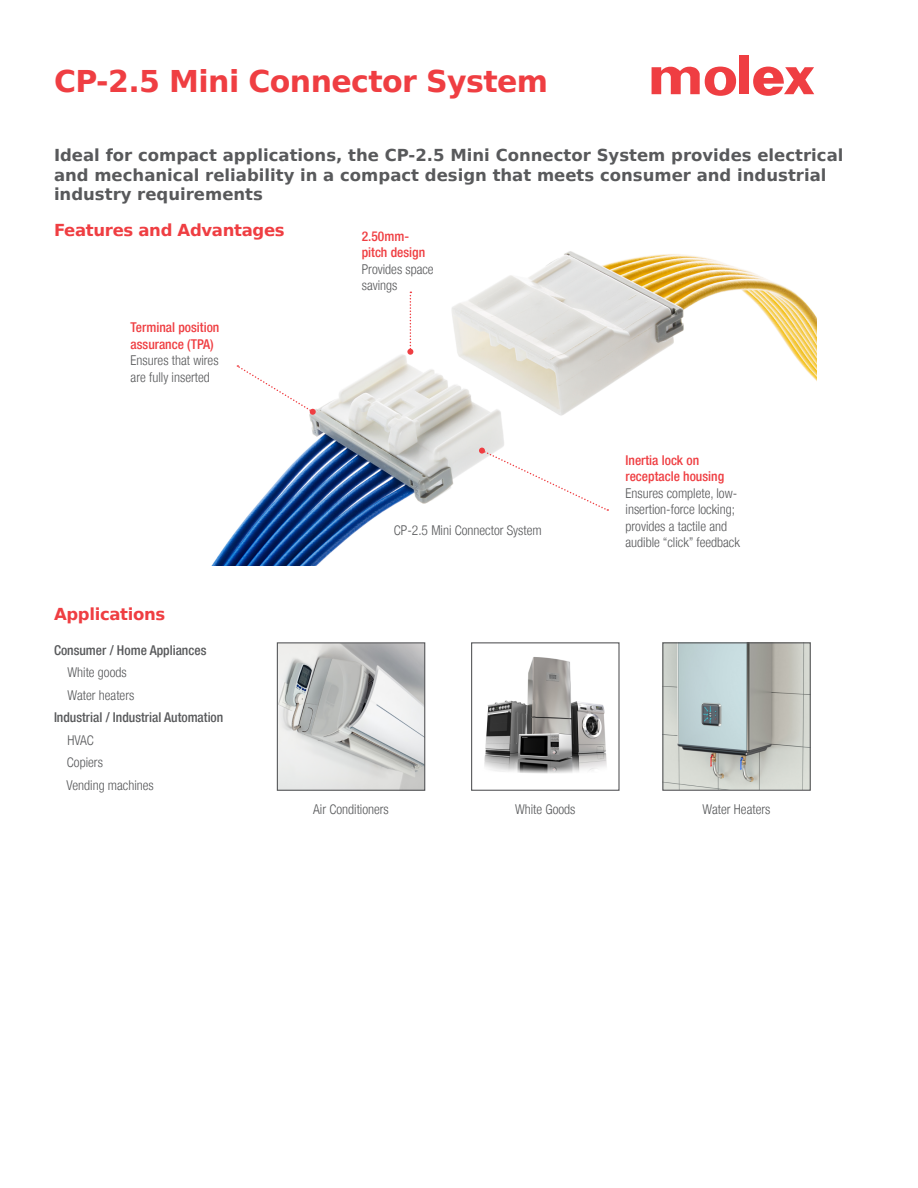
<style>
.page{position:relative;width:918px;height:1188px;background:#fff}
.page>*{position:absolute;margin:0;border:0;box-sizing:border-box;transform-origin:0 0}
.t1{font:700 30px "Bitstream Vera Sans";letter-spacing:-.02em;color:#ef3e42}
.t2{font:700 16.5px/19.5px "Bitstream Vera Sans";color:#58595b}
.t3{font:700 16.5px "Bitstream Vera Sans";letter-spacing:-.02em;color:#ef3e42}
.t4{font:300 condensed 13.5px/16.5px "Helvetica Neue LT";color:#58595b}
.t5{font:500 condensed 13.5px/16.5px "Helvetica Neue LT";color:#ef3e42}
.t6{font:500 condensed 13.5px "Helvetica Neue LT";color:#58595b}
</style>
<div class="page">
<img style="left:211px;top:251px;width:606px;height:315px">
<img style="left:279px;top:644px;width:144px;height:145px">
<div style="left:277px;top:642px;width:148px;height:149px;border:1px solid #58595b"></div>
<img style="left:484px;top:657px;width:123px;height:117px">
<div style="left:471px;top:642px;width:149px;height:149px;border:1px solid #58595b"></div>
<img style="left:664px;top:644px;width:145px;height:145px">
<div style="left:662px;top:642px;width:149px;height:149px;border:1px solid #58595b"></div>
<svg style="left:237px;top:365px;width:79px;height:50px"></svg>
<svg style="left:479px;top:448px;width:129px;height:63px"></svg>
<svg style="left:407px;top:292px;width:6px;height:63px"></svg>
<div style="left:739px;top:56px;width:10px;height:38px;background:#ef3e42"></div>
<svg style="left:652px;top:66px;width:84px;height:30px"></svg>
<svg style="left:753px;top:67px;width:61px;height:29px"></svg>
<h1 class="t1" style="left:54px;top:64px;width:496px">CP-2.5 Mini Connector System</h1>
<p class="t2" style="left:54px;top:146px;width:791px">Ideal for compact applications, the CP-2.5 Mini Connector System provides electrical and mechanical reliability in a compact design that meets consumer and industrial industry requirements</p>
<p class="t3" style="left:54px;top:221px;width:232px">Features and Advantages</p>
<p class="t5" style="left:131px;top:319px;width:90px">Terminal position assurance (TPA)</p>
<p class="t4" style="left:131px;top:352px;width:90px">Ensures that wires are fully inserted</p>
<p class="t3" style="left:54px;top:605px;width:113px">Applications</p>
<p class="t6" style="left:54px;top:642px;width:154px">Consumer / Home Appliances</p>
<p class="t4" style="left:68px;top:661px;width:68px;line-height:22.5px">White goods<br>Water heaters</p>
<p class="t6" style="left:54px;top:709px;width:171px">Industrial / Industrial Automation</p>
<p class="t4" style="left:66px;top:729px;width:89px;line-height:22.5px">HVAC<br>Copiers<br>Vending machines</p>
<p class="t5" style="left:362px;top:228px;width:65px">2.50mm&shy;pitch design</p>
<p class="t4" style="left:362px;top:261px;width:73px">Provides space savings</p>
<p class="t4" style="left:394px;top:522px;width:149px">CP-2.5 Mini Connector System</p>
<p class="t5" style="left:626px;top:451px;width:100px">Inertia lock on receptacle housing</p>
<p class="t4" style="left:626px;top:484px;width:116px">Ensures complete, low&shy;insertion-force locking; provides a tactile and audible “click” feedback</p>
<p class="t4" style="left:313px;top:801px;width:77px">Air Conditioners</p>
<p class="t4" style="left:515px;top:801px;width:62px">White Goods</p>
<p class="t4" style="left:703px;top:801px;width:69px">Water Heaters</p>
</div>
